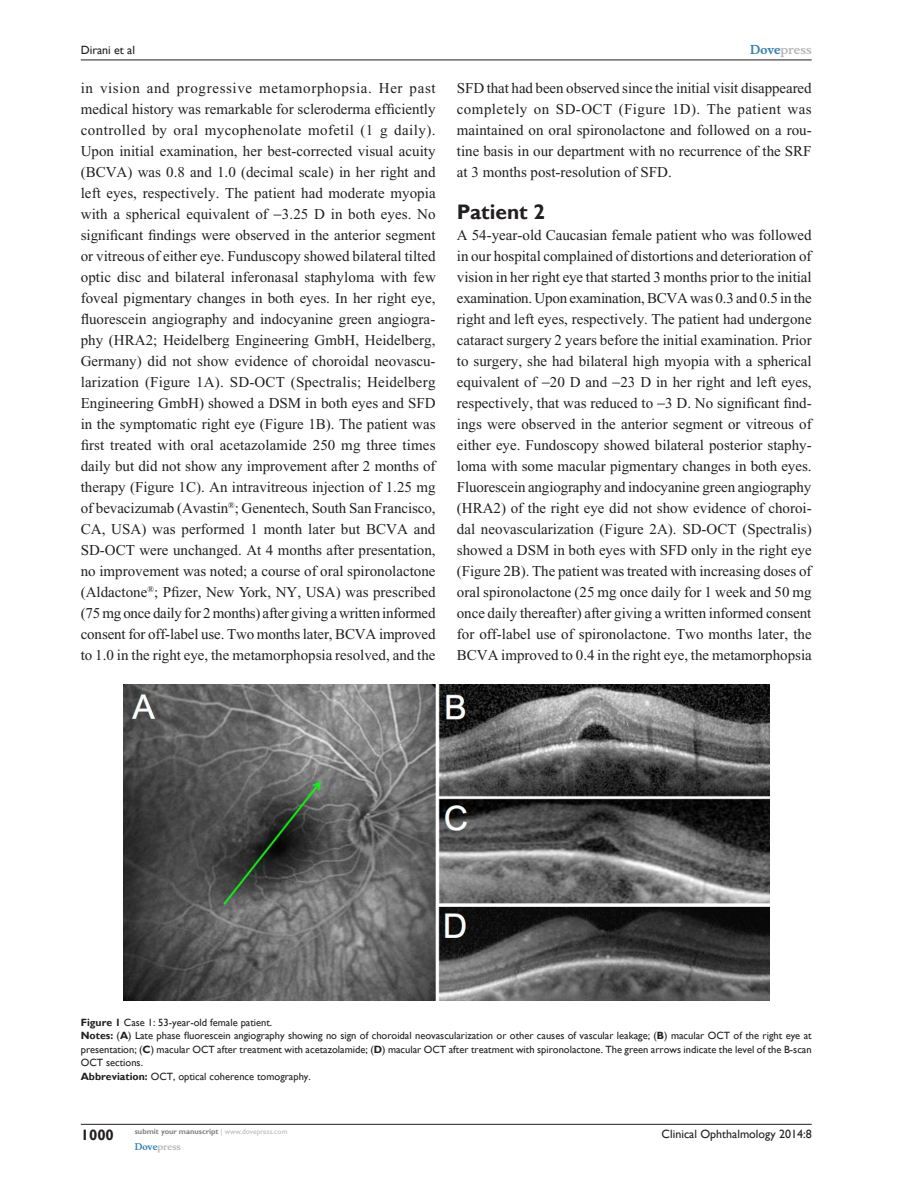
<style>
.page{position:relative;width:918px;height:1188px;background:#fff}
.page>*{position:absolute;margin:0;border:0;box-sizing:border-box;transform-origin:0 0}
.t1{font:700 21px "Gill Sans";color:#231f20}
.TxF{font:15px/21px "Times New Roman";color:#231f20;text-align:justify}
.RunFolio-V{font:700 15px "Gill Sans";color:#231f20}
.RunF-V{font:12px "Gill Sans";color:#231f20}
.RunH-V{font:12px "Gill Sans";color:#231f20}
.RunH-Brand-V{font:700 12px "Musee";color:#b8b9bc}
.FC{font:10.5px/13.5px "Gill Sans";color:#231f20;text-align:justify}
.RunF-Brand-V{font:700 9px "Musee";color:#b8b9bc}
.RunF-SubmityourMS-V{font:700 7.5px "Gill Sans";color:#808285}
.s1{color:#3485ae}
.s2{font-weight:700}
.s3{font-weight:400;color:#b8b9bc}
</style>
<div class="page">
<hr style="left:81px;top:1124px;width:731px;height:1px;background:#231f20">
<hr style="left:81px;top:60px;width:731px;height:1px;background:#231f20">
<img style="left:123px;top:684px;width:646px;height:316px">
<p class="RunH-Brand-V" style="left:750px;top:43px;width:63px"><span class="s1">Dove</span>press</p>
<p class="RunH-V" style="left:81px;top:43px;width:56px">Dirani et al</p>
<p class="TxF" style="left:81px;top:77px;width:357px">in vision and progressive metamorphopsia. Her past medical history was remarkable for scleroderma efficiently controlled by oral mycophenolate mofetil (1 g daily).<br>Upon initial examination, her best-corrected visual acuity (BCVA) was 0.8 and 1.0 (decimal scale) in her right and left eyes, respectively. The patient had moderate myopia with a spherical equivalent of −3.25 D in both eyes. No significant findings were observed in the anterior segment or vitreous of either eye. Funduscopy showed bilateral tilted optic disc and bilateral inferonasal staphyloma with few foveal pigmentary changes in both eyes. In her right eye, fluorescein angiography and indocyanine green angiogra&shy;phy (HRA2; Heidelberg Engineering GmbH, Heidelberg, Germany) did not show evidence of choroidal neovascu&shy;larization (Figure 1A). SD-OCT (Spectralis; Heidelberg Engineering GmbH) showed a DSM in both eyes and SFD in the symptomatic right eye (Figure 1B). The patient was first treated with oral acetazolamide 250 mg three times daily but did not show any improvement after 2 months of therapy (Figure 1C). An intravitreous injection of 1.25 mg of bevacizumab (Avastin<sup>®</sup>; Genentech, South San Francisco, CA, USA) was performed 1 month later but BCVA and SD-OCT were unchanged. At 4 months after presentation, no improvement was noted; a course of oral spironolactone (Aldactone<sup>®</sup>; Pfizer, New York, NY, USA) was prescribed (75mg once daily for 2months) after giving a written informed consent for off-label use. Two months later, BCVA improved to 1.0 in the right eye, the metamorphopsia resolved, and the</p>
<p class="TxF" style="left:457px;top:77px;width:356px">SFD that had been observed since the initial visit disappeared completely on SD-OCT (Figure 1D). The patient was maintained on oral spironolactone and followed on a rou&shy;tine basis in our department with no recurrence of the SRF at 3 months post-resolution of SFD.</p>
<h1 class="t1" style="left:457px;top:199px;width:90px">Patient 2</h1>
<p class="TxF" style="left:457px;top:224px;width:356px">A 54-year-old Caucasian female patient who was followed in our hospital complained of distortions and deterioration of vision in her right eye that started 3 months prior to the initial examination. Upon examination, BCVA was 0.3 and 0.5 in the right and left eyes, respectively. The patient had undergone cataract surgery 2 years before the initial examination. Prior to surgery, she had bilateral high myopia with a spherical equivalent of −20 D and −23 D in her right and left eyes, respectively, that was reduced to −3 D. No significant find&shy;ings were observed in the anterior segment or vitreous of either eye. Fundoscopy showed bilateral posterior staphy&shy;loma with some macular pigmentary changes in both eyes.<br>Fluorescein angiography and indocyanine green angiography (HRA2) of the right eye did not show evidence of choroi&shy;dal neovascularization (Figure 2A). SD-OCT (Spectralis) showed a DSM in both eyes with SFD only in the right eye (Figure 2B). The patient was treated with increasing doses of oral spironolactone (25 mg once daily for 1 week and 50 mg once daily thereafter) after giving a written informed consent for off-label use of spironolactone. Two months later, the BCVA improved to 0.4 in the right eye, the metamorphopsia</p>
<p class="FC" style="left:81px;top:1015px;width:193px"><span class="s2">Figure 1</span> Case 1: 53-year-old female patient.</p>
<p class="FC" style="left:81px;top:1029px;width:732px"><span class="s2">Notes:</span> (<span class="s2">A</span>) Late phase fluorescein angiography showing no sign of choroidal neovascularization or other causes of vascular leakage; (<span class="s2">B</span>) macular OCT of the right eye at presentation; (<span class="s2">C</span>) macular OCT after treatment with acetazolamide; (<span class="s2">D</span>) macular OCT after treatment with spironolactone. The green arrows indicate the level of the B-scan OCT sections.</p>
<p class="FC" style="left:81px;top:1069px;width:232px"><span class="s2">Abbreviation:</span> OCT, optical coherence tomography.</p>
<p class="RunFolio-V" style="left:81px;top:1126px;width:35px">1000</p>
<p class="RunF-SubmityourMS-V" style="left:135px;top:1127px;width:154px">submit your manuscript <span class="s3">| www.dovepress.com</span></p>
<p class="RunF-Brand-V" style="left:135px;top:1141px;width:48px"><span class="s1">Dove</span>press</p>
<p class="RunF-V" style="left:662px;top:1127px;width:152px">Clinical Ophthalmology 2014:8</p>
</div>
